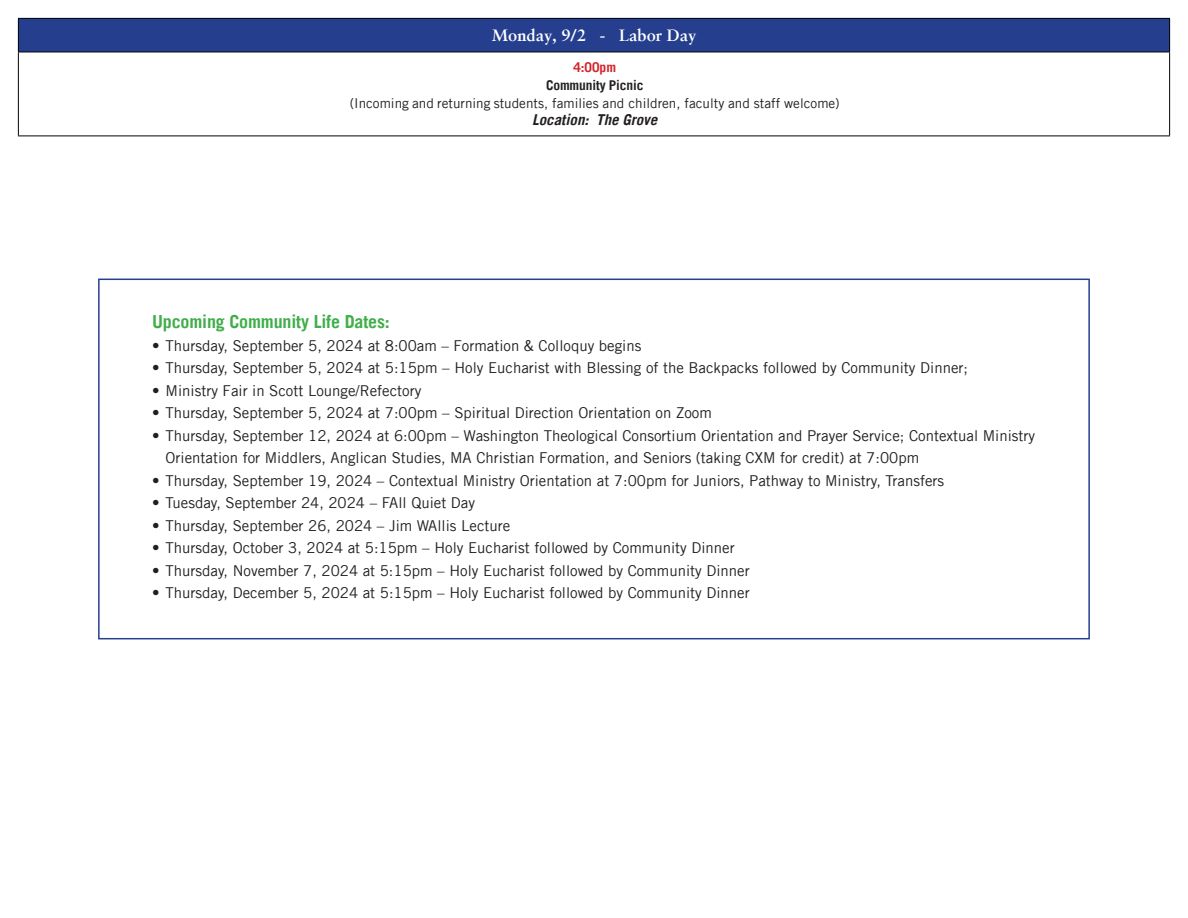
<style>
.page{position:relative;width:1188px;height:918px;background:#fff}
.page>*{position:absolute;margin:0;border:0;box-sizing:border-box;transform-origin:0 0}
.t1{font:700 18px "Trade Gothic LT";letter-spacing:-.01em;color:#40ae49}
.t2{font:700 16.5px "Sabon";color:#fff}
.t3{font:15px/22.5px "Trade Gothic LT";color:#231f20}
.t4{font:italic 700 15px "Trade Gothic LT";color:#231f20}
.t5{font:13.5px "Trade Gothic LT";color:#231f20}
.t6{font:700 13.5px "Trade Gothic LT";letter-spacing:-.01em;color:#231f20}
.t7{font:700 13.5px "Trade Gothic LT";color:#d1232a}
</style>
<div class="page">
<div style="left:18px;top:18px;width:1152px;height:34px;background:#253f8e"></div>
<hr style="left:18px;top:18px;width:1152px;height:1px;background:#040503">
<hr style="left:18px;top:19px;width:1px;height:33px;background:#040503">
<hr style="left:1169px;top:19px;width:1px;height:33px;background:#040503">
<hr style="left:18px;top:52px;width:1152px;height:1px;background:#040503">
<hr style="left:18px;top:52px;width:1px;height:84px;background:#040503">
<hr style="left:1169px;top:52px;width:1px;height:84px;background:#040503">
<hr style="left:18px;top:136px;width:1152px;height:1px;background:#040503">
<div style="left:98px;top:279px;width:992px;height:360px;border:2px solid #253f8e"></div>
<p class="t2" style="left:492px;top:25px;width:206px">Monday, 9/2 - Labor Day</p>
<p class="t7" style="left:573px;top:59px;width:44px">4:00pm</p>
<p class="t6" style="left:546px;top:77px;width:99px">Community Picnic</p>
<p class="t5" style="left:350px;top:95px;width:492px">(Incoming and returning students, families and children, faculty and staff welcome)</p>
<p class="t4" style="left:532px;top:111px;width:127px">Location: The Grove</p>
<p class="t1" style="left:152px;top:311px;width:239px">Upcoming Community Life Dates:</p>
<p class="t3" style="left:152px;top:334px;width:491px">• Thursday, September 5, 2024 at 8:00am – Formation &amp; Colloquy begins</p>
<p class="t3" style="left:152px;top:356px;width:817px">• Thursday, September 5, 2024 at 5:15pm – Holy Eucharist with Blessing of the Backpacks followed by Community Dinner;</p>
<p class="t3" style="left:152px;top:379px;width:271px">• Ministry Fair in Scott Lounge/Refectory</p>
<p class="t3" style="left:152px;top:401px;width:561px">• Thursday, September 5, 2024 at 7:00pm – Spiritual Direction Orientation on Zoom</p>
<p class="t3" style="left:166px;top:424px;width:871px;text-indent:-14px">• Thursday, September 12, 2024 at 6:00pm – Washington Theological Consortium Orientation and Prayer Service; Contextual Ministry<br>Orientation for Middlers, Anglican Studies, MA Christian Formation, and Seniors (taking CXM for credit) at 7:00pm</p>
<p class="t3" style="left:152px;top:469px;width:794px">• Thursday, September 19, 2024 – Contextual Ministry Orientation at 7:00pm for Juniors, Pathway to Ministry, Transfers</p>
<p class="t3" style="left:152px;top:491px;width:325px">• Tuesday, September 24, 2024 – FAll Quiet Day</p>
<p class="t3" style="left:152px;top:514px;width:360px">• Thursday, September 26, 2024 – Jim WAllis Lecture</p>
<p class="t3" style="left:152px;top:536px;width:584px">• Thursday, October 3, 2024 at 5:15pm – Holy Eucharist followed by Community Dinner</p>
<p class="t3" style="left:152px;top:559px;width:599px">• Thursday, November 7, 2024 at 5:15pm – Holy Eucharist followed by Community Dinner</p>
<p class="t3" style="left:152px;top:581px;width:599px">• Thursday, December 5, 2024 at 5:15pm – Holy Eucharist followed by Community Dinner</p>
</div>
